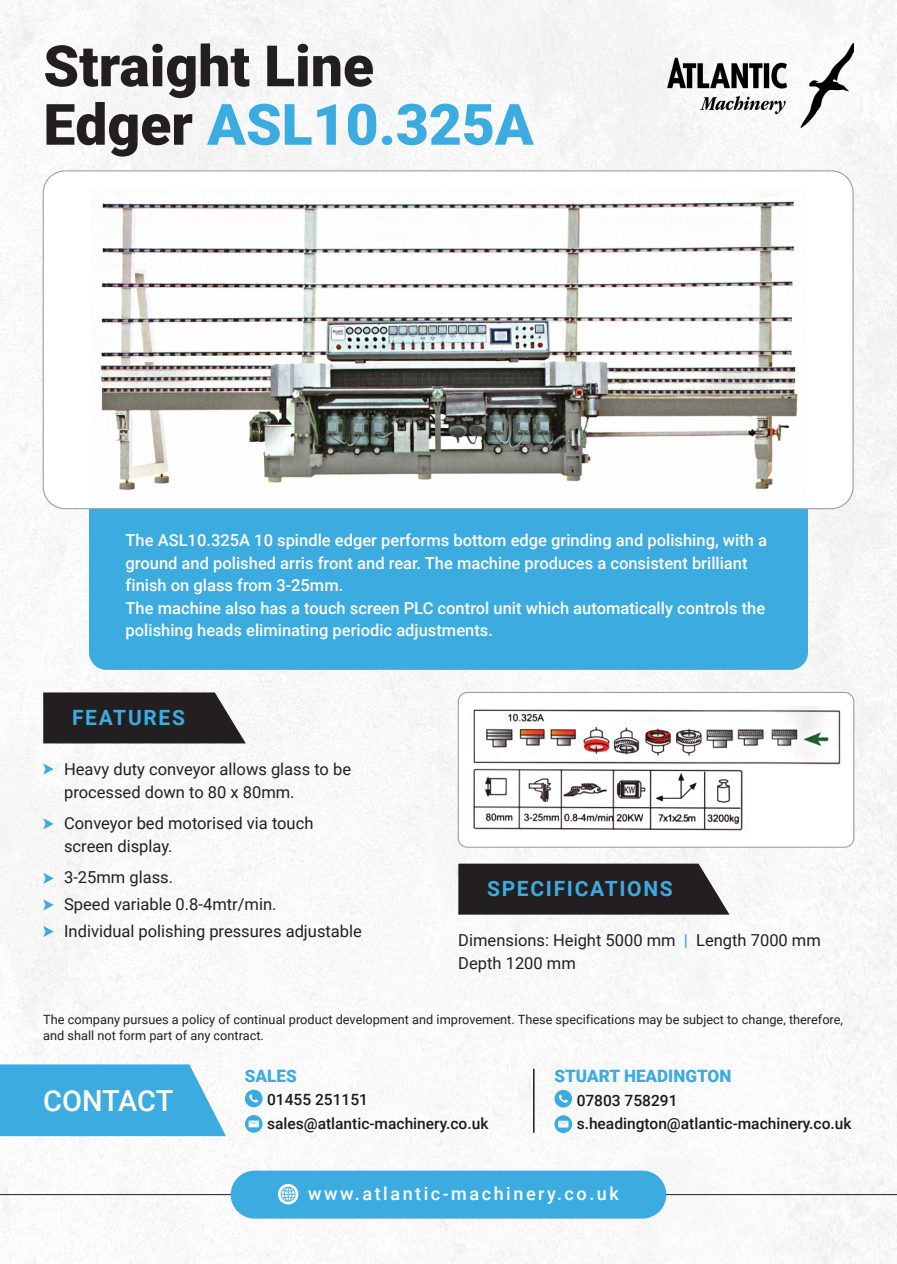
<style>
.page{position:relative;width:897px;height:1264px;background:#fff}
.page>*{position:absolute;margin:0;border:0;box-sizing:border-box;transform-origin:0 0}
.t1{font:900 57px/58.5px "Roboto";color:#231f20}
.t2{font:500 28.95px "Roboto";letter-spacing:-.01em;color:#fff}
.t3{font:700 21px "Roboto";letter-spacing:.08em;color:#3cabe0}
.t4{font:500 18px "Roboto";letter-spacing:.14em;color:#fff}
.t5{font:900 17.1px "Roboto";color:#3cabe0}
.t6{font:500 16.5px/22.5px "Roboto";color:#fff}
.t7{font:16.5px/22.5px "Roboto";color:#231f20}
.t8{font:500 15.45px/23.2px "Roboto";color:#1b1b1b}
.t9{font:12.75px/16.5px "Roboto";color:#231f20}
.s1{color:#3cabe0}
.s2{font-weight:700;color:#3cabe0}
</style>
<div class="page">
<img style="left:0;top:0;width:896px;height:1264px">
<img style="left:667px;top:43px;width:186px;height:85px">
<div style="left:89px;top:455px;width:718px;height:215px;background:#3cabe0;border-radius:17px"></div>
<div style="left:43px;top:171px;width:810px;height:338px;background:#fff;border-radius:22px"></div>
<svg style="left:0;top:1064px;width:226px;height:72px;background:#4cb1e2"></svg>
<svg style="left:245px;top:1089px;width:17px;height:18px"></svg>
<svg style="left:245px;top:1115px;width:17px;height:17px"></svg>
<svg style="left:554px;top:1090px;width:18px;height:17px"></svg>
<svg style="left:554px;top:1115px;width:18px;height:18px"></svg>
<hr style="left:533px;top:1068px;width:1px;height:64px;background:#1b1b1b">
<hr style="left:0;top:1194px;width:896px;height:1px;background:#1b1b1b">
<div style="left:231px;top:1170px;width:435px;height:48px;background:#3cabe0;border-radius:24px"></div>
<svg style="left:278px;top:1184px;width:20px;height:20px"></svg>
<img style="left:100px;top:188px;width:698px;height:303px">
<svg style="left:43px;top:692px;width:203px;height:51px;background:#353132"></svg>
<svg style="left:43px;top:763px;width:11px;height:11px"></svg>
<svg style="left:43px;top:818px;width:11px;height:11px"></svg>
<svg style="left:43px;top:872px;width:11px;height:12px"></svg>
<svg style="left:43px;top:899px;width:11px;height:11px"></svg>
<svg style="left:43px;top:926px;width:11px;height:11px"></svg>
<svg style="left:458px;top:863px;width:271px;height:51px;background:#312d2e"></svg>
<div style="left:458px;top:692px;width:395px;height:155px;background:#fff;border-radius:9px"></div>
<div style="left:457px;top:692px;width:397px;height:156px;border:1px solid #9d9fa2;border-radius:9px"></div>
<img style="left:473px;top:706px;width:368px;height:125px">
<h1 class="t1" style="left:43px;top:35px;width:492px">Straight Line<br>Edger <span class="s1">ASL10.325A</span></h1>
<p class="t6" style="left:126px;top:528px;width:642px">The ASL10.325A 10 spindle edger performs bottom edge grinding and polishing, with a ground and polished arris front and rear. The machine produces a consistent brilliant finish on glass from 3-25mm.<br>The machine also has a touch screen PLC control unit which automatically controls the polishing heads eliminating periodic adjustments.</p>
<p class="t3" style="left:72px;top:703px;width:114px">FEATURES</p>
<p class="t7" style="left:64px;top:757px;width:288px">Heavy duty conveyor allows glass to be processed down to 80 x 80mm.</p>
<p class="t7" style="left:64px;top:811px;width:251px">Conveyor bed motorised via touch screen display.</p>
<p class="t7" style="left:64px;top:863px;width:299px;line-height:27px">3-25mm glass.<br>Speed variable 0.8-4mtr/min.<br>Individual polishing pressures adjustable</p>
<p class="t3" style="left:487px;top:874px;width:187px">SPECIFICATIONS</p>
<p class="t7" style="left:458px;top:928px;width:364px">Dimensions: Height 5000 mm <span class="s2">|</span> Length 7000 mm<br>Depth 1200 mm</p>
<p class="t9" style="left:43px;top:1010px;width:801px">The company pursues a policy of continual product development and improvement. These specifications may be subject to change, therefore, and shall not form part of any contract.</p>
<h2 class="t2" style="left:43px;top:1080px;width:131px">CONTACT</h2>
<p class="t5" style="left:245px;top:1064px;width:53px">SALES</p>
<p class="t8" style="left:267px;top:1087px;width:223px">01455 251151 sales@atlantic-machinery.co.uk</p>
<p class="t5" style="left:554px;top:1064px;width:178px">STUART HEADINGTON</p>
<p class="t8" style="left:576px;top:1087px;width:276px">07803 758291 s.headington@atlantic-machinery.co.uk</p>
<p class="t4" style="left:308px;top:1181px;width:312px">www.atlantic-machinery.co.uk</p>
</div>
